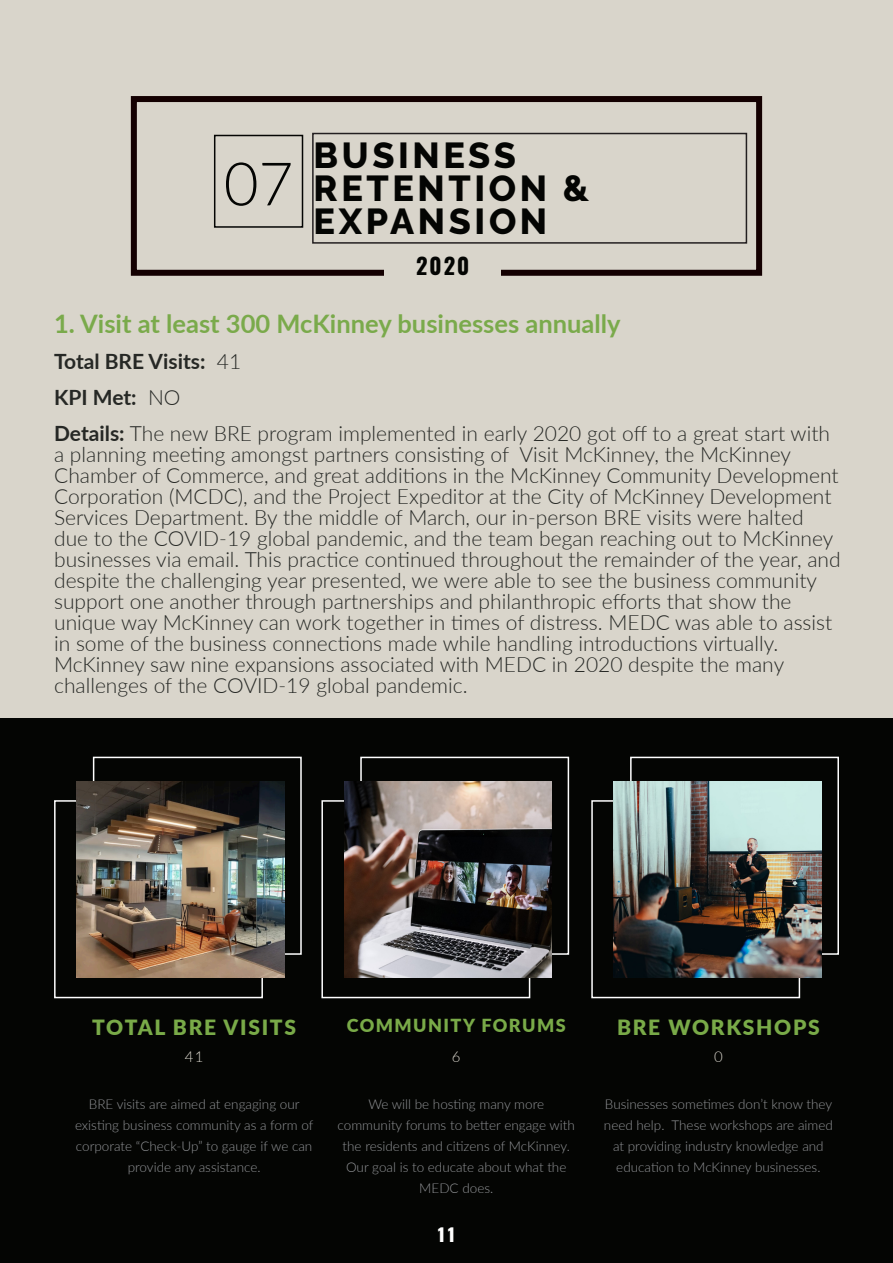
<style>
.page{position:relative;width:893px;height:1263px;background:#d9d5cb}
.page>*{position:absolute;margin:0;border:0;box-sizing:border-box;transform-origin:0 0}
.Callout_Numbers{font:300 60px "Lato";color:#040503}
.Header_-_Align_Cente{font:800 36px "Raleway";letter-spacing:.1em;color:#040503}
.Body_Text_-_Align_Le{font:700 25.5px "Lato";color:#7aaa4b}
.Subhead_-_Align_Cent{font:700 22.5px "Oswald";color:#040503}
.Body_Text_-_Align_Le-2{font:300 21px/21px "Lato";color:#262825}
.Body_Text_-_Align_Le-3{font:700 21px "Lato";color:#262825}
.Subhead_-_Align_Cent-2{font:900 21px "Lato";letter-spacing:.08em;color:#79aa48}
.Subhead_-_Align_Cent-3{font:900 18px "Lato";letter-spacing:.08em;color:#79aa48}
.t1{font:800 18px "Oswald";color:#fff}
.Subhead_-_Align_Cent-4{font:300 15px "Lato";color:#d9d5cb}
.Body_Text_-_Align_Ce{font:300 13.5px/21px "Lato";color:#939598;text-align:center}
.s1{font-weight:300}
.s2{font-weight:700}
</style>
<div class="page">
<div style="left:0;top:718px;width:893px;height:545px;background:#040503"></div>
<div style="left:131px;top:96px;width:631px;height:180px;border:6px solid #140001"></div>
<div style="left:312px;top:133px;width:435px;height:111px;border:2px solid #231f20"></div>
<div style="left:384px;top:250px;width:116px;height:49px;background:#d9d5cb"></div>
<div style="left:214px;top:135px;width:89px;height:93px;border:2px solid #040503"></div>
<div style="left:360px;top:757px;width:209px;height:198px;border:2px solid #fff"></div>
<div style="left:93px;top:757px;width:209px;height:198px;border:2px solid #fff"></div>
<div style="left:630px;top:757px;width:209px;height:198px;border:2px solid #fff"></div>
<div style="left:321px;top:800px;width:209px;height:198px;border:2px solid #fff"></div>
<div style="left:54px;top:800px;width:209px;height:198px;border:2px solid #fff"></div>
<div style="left:591px;top:800px;width:209px;height:198px;border:2px solid #fff"></div>
<img style="left:344px;top:781px;width:207px;height:197px">
<img style="left:77px;top:781px;width:207px;height:197px">
<img style="left:614px;top:781px;width:207px;height:197px">
<p class="Callout_Numbers" style="left:224px;top:142px;width:71px">07</p>
<p class="Header_-_Align_Cente" style="left:314px;top:135px;width:204px">BUSINESS</p>
<p class="Header_-_Align_Cente" style="left:314px;top:168px;width:277px">RETENTION &amp;</p>
<p class="Header_-_Align_Cente" style="left:314px;top:201px;width:235px">EXPANSION</p>
<p class="Subhead_-_Align_Cent" style="left:416px;top:250px;width:55px">2020</p>
<p class="Body_Text_-_Align_Le" style="left:54px;top:304px;width:568px">1. Visit at least 300 McKinney businesses annually</p>
<p class="Body_Text_-_Align_Le-3" style="left:54px;top:345px;width:189px">Total BRE Visits: <span class="s1">41</span></p>
<p class="Body_Text_-_Align_Le-3" style="left:54px;top:381px;width:128px">KPI Met: <span class="s1">NO</span></p>
<p class="Body_Text_-_Align_Le-2" style="left:54px;top:422px;width:788px"><span class="s2">Details:</span> The new BRE program implemented in early 2020 got off to a great start with a planning meeting amongst partners consisting of Visit McKinney, the McKinney Chamber of Commerce, and great additions in the McKinney Community Development Corporation (MCDC), and the Project Expeditor at the City of McKinney Development Services Department. By the middle of March, our in-person BRE visits were halted due to the COVID-19 global pandemic, and the team began reaching out to McKinney businesses via email. This practice continued throughout the remainder of the year, and despite the challenging year presented, we were able to see the business community support one another through partnerships and philanthropic efforts that show the unique way McKinney can work together in times of distress. MEDC was able to assist in some of the business connections made while handling introductions virtually.<br>McKinney saw nine expansions associated with MEDC in 2020 despite the many challenges of the COVID-19 global pandemic.</p>
<p class="Subhead_-_Align_Cent-2" style="left:92px;top:1011px;width:205px">TOTAL BRE VISITS</p>
<p class="Subhead_-_Align_Cent-3" style="left:347px;top:1012px;width:220px">COMMUNITY FORUMS</p>
<p class="Subhead_-_Align_Cent-2" style="left:617px;top:1011px;width:204px">BRE WORKSHOPS</p>
<p class="Subhead_-_Align_Cent-4" style="left:185px;top:1046px;width:20px">41</p>
<p class="Subhead_-_Align_Cent-4" style="left:452px;top:1046px;width:10px">6</p>
<p class="Subhead_-_Align_Cent-4" style="left:714px;top:1046px;width:10px">0</p>
<p class="Body_Text_-_Align_Ce" style="left:75px;top:1093px;width:240px">BRE visits are aimed at engaging our existing business community as a form of corporate “Check-Up” to gauge if we can provide any assistance.</p>
<p class="Body_Text_-_Align_Ce" style="left:338px;top:1093px;width:239px">We will be hosting many more community forums to better engage with the residents and citizens of McKinney.<br>Our goal is to educate about what the<br>MEDC does.</p>
<p class="Body_Text_-_Align_Ce" style="left:604px;top:1093px;width:230px">Businesses sometimes don’t know they need help. These workshops are aimed at providing industry knowledge and education to McKinney businesses.</p>
<p class="t1" style="left:437px;top:1222px;width:21px">11</p>
</div>
